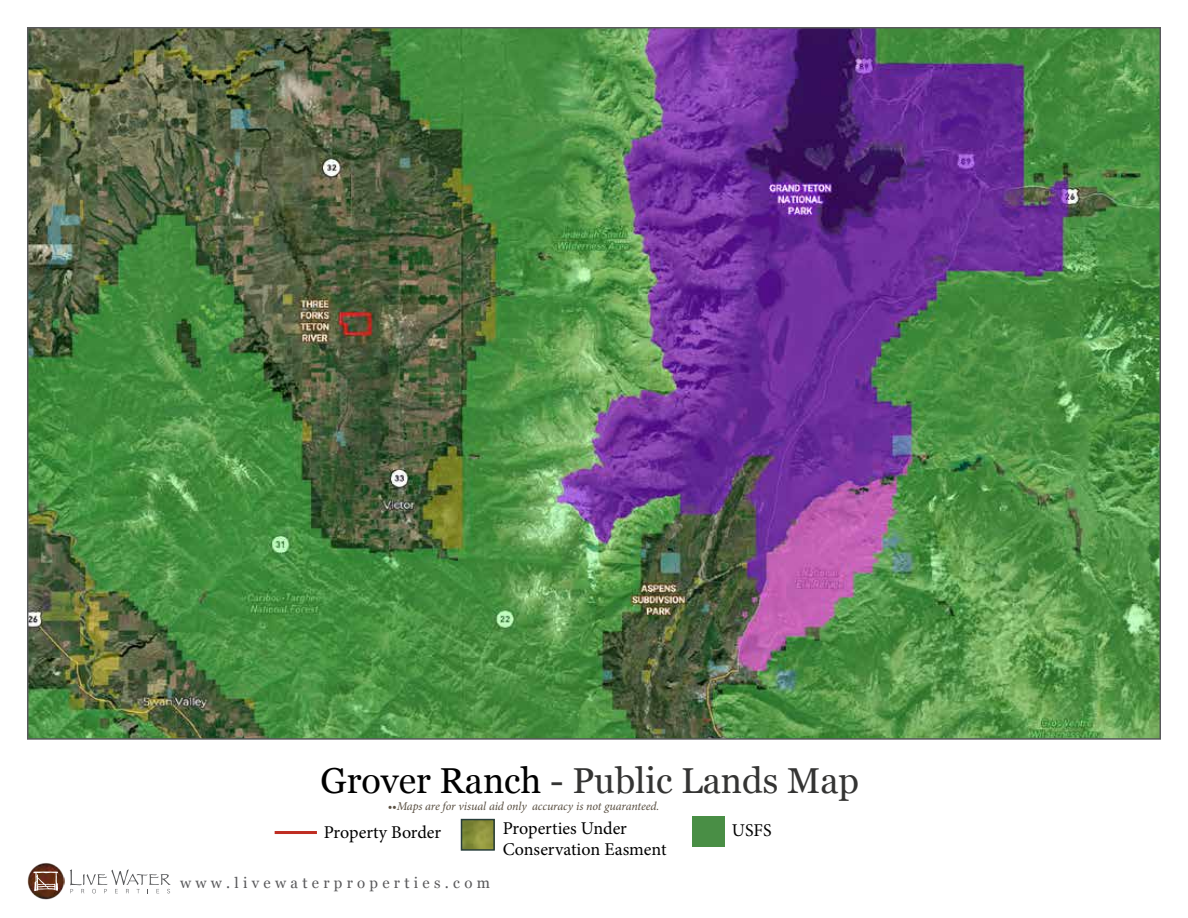
<style>
.page{position:relative;width:1188px;height:918px;background:#fff}
.page>*{position:absolute;margin:0;border:0;box-sizing:border-box;transform-origin:0 0}
.t1{font:36px "Georgia";color:#343433}
.t2{font:18px/21.6px "Minion Pro";color:#000}
.t3{font:15px "Georgia";letter-spacing:.285em;color:#58585a}
.t4{font:italic 12px "Minion Pro";letter-spacing:-.01em;color:#594f41}
.s1{color:#000}
</style>
<div class="page">
<img style="left:30px;top:30px;width:1128px;height:707px">
<svg style="left:70px;top:869px;width:101px;height:24px"></svg>
<img style="left:27px;top:863px;width:38px;height:37px">
<svg style="left:33px;top:871px;width:25px;height:20px"></svg>
<img style="left:464px;top:822px;width:28px;height:26px">
<div style="left:461px;top:819px;width:34px;height:32px;border:2px solid #283e3c"></div>
<hr style="left:275px;top:831px;width:42px;height:3px;background:#bf2d22">
<div style="left:692px;top:816px;width:33px;height:30px;background:#498e45"></div>
<h1 class="t1" style="left:321px;top:754px;width:540px"><span class="s1">Grover Ranch</span> - Public Lands Map</h1>
<p class="t4" style="left:388px;top:798px;width:273px">••Maps are for visual aid only accuracy is not guaranteed.</p>
<p class="t2" style="left:324px;top:822px;width:119px">Property Border</p>
<p class="t2" style="left:503px;top:817px;width:165px">Properties Under<br>Conservation Easment</p>
<p class="t2" style="left:732px;top:820px;width:41px">USFS</p>
<p class="t3" style="left:180px;top:872px;width:311px">www.livewaterproperties.com</p>
</div>
